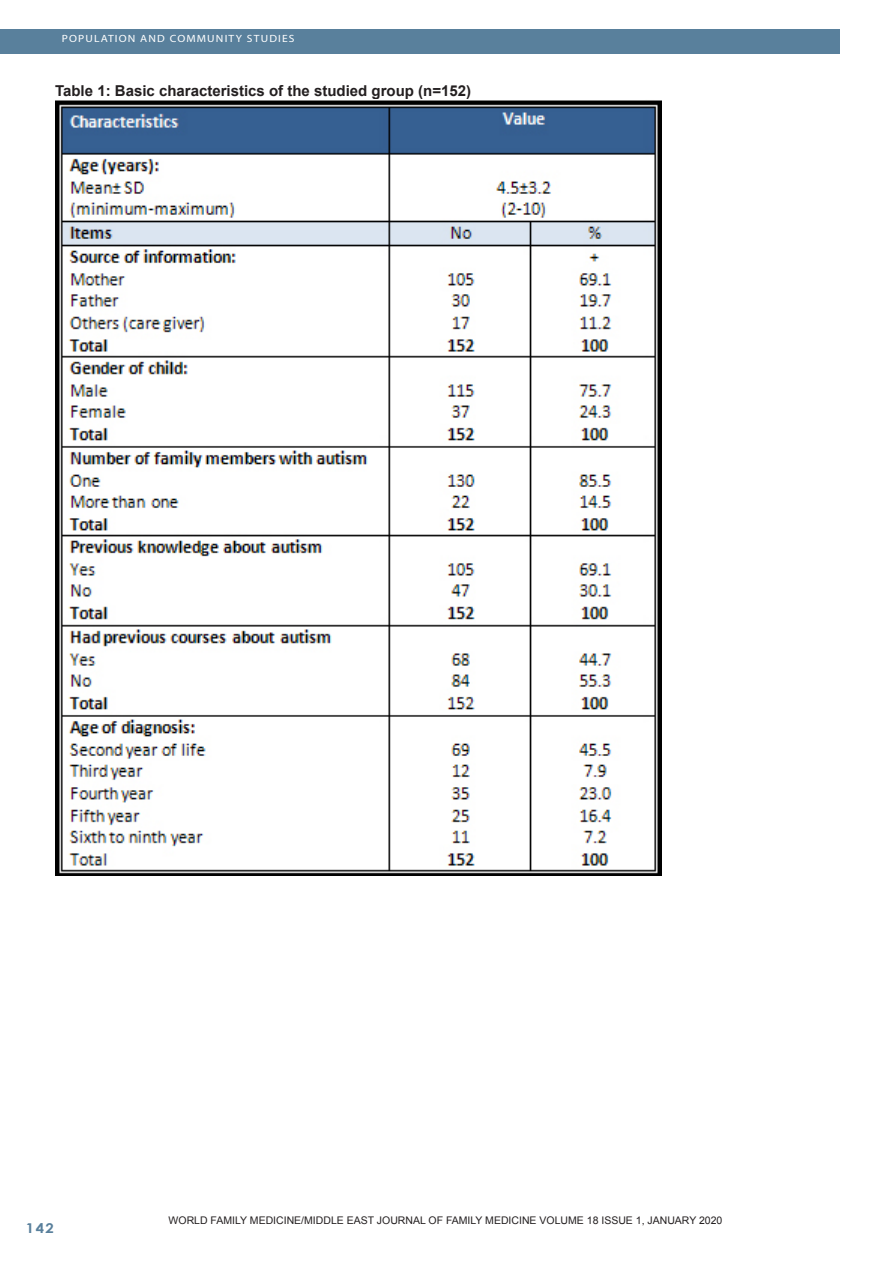
<style>
.page{position:relative;width:893px;height:1263px;background:#fff}
.page>*{position:absolute;margin:0;border:0;box-sizing:border-box;transform-origin:0 0}
.Footnote_Text{font:700 15px "Arial";color:#231f20}
.t1{font:700 13.5px "Century Gothic";color:#59809c;scale:1.1 1}
.Footnote_Text-2{font:10.5px "Arial";color:#231f20}
.t2{font:10.5px "Myriad";letter-spacing:.1em;color:#fff;scale:1.1 1}
</style>
<div class="page">
<div style="left:0;top:30px;width:840px;height:24px;background:#59809c"></div>
<img style="left:55px;top:100px;width:606px;height:775px">
<p class="t2" style="left:62px;top:34px;width:213px">POPULATION AND COMMUNITY STUDIES</p>
<p class="Footnote_Text" style="left:55px;top:81px;width:418px">Table 1: Basic characteristics of the studied group (n=152)</p>
<p class="t1" style="left:26px;top:1217px;width:27px">142</p>
<p class="Footnote_Text-2" style="left:169px;top:1214px;width:555px">WORLD FAMILY MEDICINE/MIDDLE EAST JOURNAL OF FAMILY MEDICINE VOLUME 18 ISSUE 1, JANUARY 2020</p>
</div>
